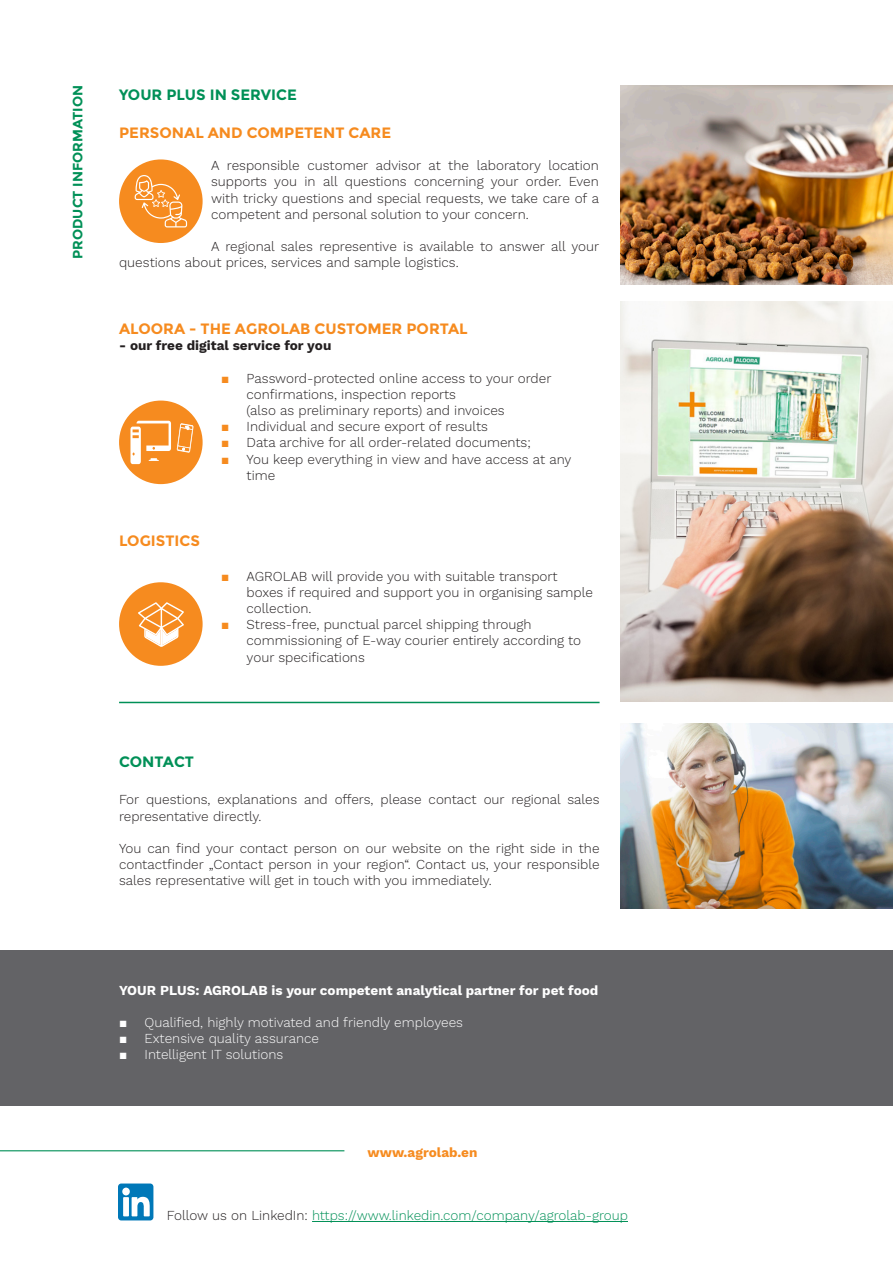
<style>
.page{position:relative;width:893px;height:1263px;background:#fff}
.page>*{position:absolute;margin:0;border:0;box-sizing:border-box;transform-origin:0 0}
.Ü2_orange-regular{font:700 15px "Montserrat";color:#f68b1f}
.Ü2_grün-regular{font:700 15px "Montserrat";color:#009057}
.Text{font:300 13.5px/16.2px "Work Sans";color:#231f20}
.t1{font:300 13.5px "Work Sans";color:#fff}
.Text-2{font:300 13.5px "Work Sans";color:#009057}
.Text-3{font:700 13.5px "Work Sans";color:#fff}
.Text-4{font:700 13.5px "Work Sans";color:#231f20}
.t2{font:700 13.5px "Montserrat";color:#009057}
.t3{font:700 13.5px "Work Sans";color:#f68b1f}
.s1{font-family:"Arial";font-weight:400;color:#f68b1f}
.s2{font-family:"Arial";font-weight:400}
.s3{color:#231f20}
</style>
<div class="page">
<img style="left:621px;top:85px;width:272px;height:199px">
<div style="left:0;top:950px;width:893px;height:156px;background:#636366"></div>
<hr style="left:119px;top:702px;width:481px;height:1px;background:#009057">
<img style="left:621px;top:302px;width:272px;height:400px">
<img style="left:621px;top:724px;width:272px;height:184px">
<hr style="left:0;top:1150px;width:344px;height:1px;background:#009057">
<svg style="left:118px;top:1183px;width:35px;height:37px"></svg>
<hr style="left:312px;top:1221px;width:316px;height:1px;background:#009057">
<div style="left:119px;top:401px;width:84px;height:83px;background:#f68b1f;border-radius:50%"></div>
<svg style="left:177px;top:423px;width:17px;height:30px"></svg>
<svg style="left:130px;top:421px;width:41px;height:43px"></svg>
<div style="left:119px;top:582px;width:84px;height:84px;background:#f68b1f;border-radius:50%"></div>
<svg style="left:138px;top:602px;width:46px;height:45px"></svg>
<div style="left:119px;top:159px;width:84px;height:84px;background:#f68b1f;border-radius:50%"></div>
<svg style="left:135px;top:175px;width:52px;height:52px"></svg>
<p class="t2" style="left:70px;top:259px;width:175px;rotate:-90deg">PRODUCT INFORMATION</p>
<p class="Ü2_grün-regular" style="left:119px;top:85px;width:179px">YOUR PLUS IN SERVICE</p>
<p class="Ü2_orange-regular" style="left:119px;top:123px;width:274px">PERSONAL AND COMPETENT CARE</p>
<p class="Text" style="left:211px;top:158px;width:390px;text-align:justify">A responsible customer advisor at the laboratory location supports you in all questions concerning your order. Even with tricky questions and special requests, we take care of a competent and personal solution to your concern.</p>
<p class="Text" style="left:119px;top:239px;width:482px;text-indent:92px">A regional sales representive is available to answer all your questions about prices, services and sample logistics.</p>
<p class="Ü2_orange-regular" style="left:119px;top:320px;width:350px">ALOORA - THE AGROLAB CUSTOMER PORTAL</p>
<p class="Text-4" style="left:119px;top:338px;width:214px">- our free digital service for you</p>
<p class="Text" style="left:247px;top:370px;width:306px;text-indent:-26px"><span class="s1">■</span> Password-protected online access to your order confirmations, inspection reports<br>(also as preliminary reports) and invoices</p>
<p class="Text" style="left:221px;top:419px;width:268px"><span class="s1">■</span> Individual and secure export of results</p>
<p class="Text" style="left:221px;top:435px;width:311px"><span class="s1">■</span> Data archive for all order-related documents;</p>
<p class="Text" style="left:247px;top:451px;width:326px;text-indent:-26px"><span class="s1">■</span> You keep everything in view and have access at any time</p>
<p class="Ü2_orange-regular" style="left:119px;top:532px;width:82px">LOGISTICS</p>
<p class="Text" style="left:247px;top:568px;width:348px;text-indent:-26px"><span class="s1">■</span> AGROLAB will provide you with suitable transport boxes if required and support you in organising sample collection.</p>
<p class="Text" style="left:247px;top:617px;width:336px;text-indent:-26px"><span class="s1">■</span> Stress-free, punctual parcel shipping through commissioning of E-way courier entirely according to your specifications</p>
<p class="Ü2_grün-regular" style="left:119px;top:752px;width:77px">CONTACT</p>
<p class="Text" style="left:119px;top:792px;width:482px">For questions, explanations and offers, please contact our regional sales representative directly.</p>
<p class="Text" style="left:119px;top:841px;width:482px;text-align:justify">You can find your contact person on our website on the right side in the contactfinder „Contact person in your region“. Contact us, your responsible sales representative will get in touch with you immediately.</p>
<p class="Text-3" style="left:119px;top:982px;width:481px">YOUR PLUS: AGROLAB is your competent analytical partner for pet food</p>
<p class="t1" style="left:119px;top:1014px;width:346px"><span class="s2">■</span> Qualified, highly motivated and friendly employees</p>
<p class="t1" style="left:119px;top:1031px;width:202px"><span class="s2">■</span> Extensive quality assurance</p>
<p class="t1" style="left:119px;top:1047px;width:166px"><span class="s2">■</span> Intelligent IT solutions</p>
<p class="t3" style="left:368px;top:1144px;width:111px">www.agrolab.en</p>
<p class="Text-2" style="left:167px;top:1208px;width:463px"><span class="s3">Follow us on LinkedIn:</span> https://www.linkedin.com/company/agrolab-group</p>
</div>
